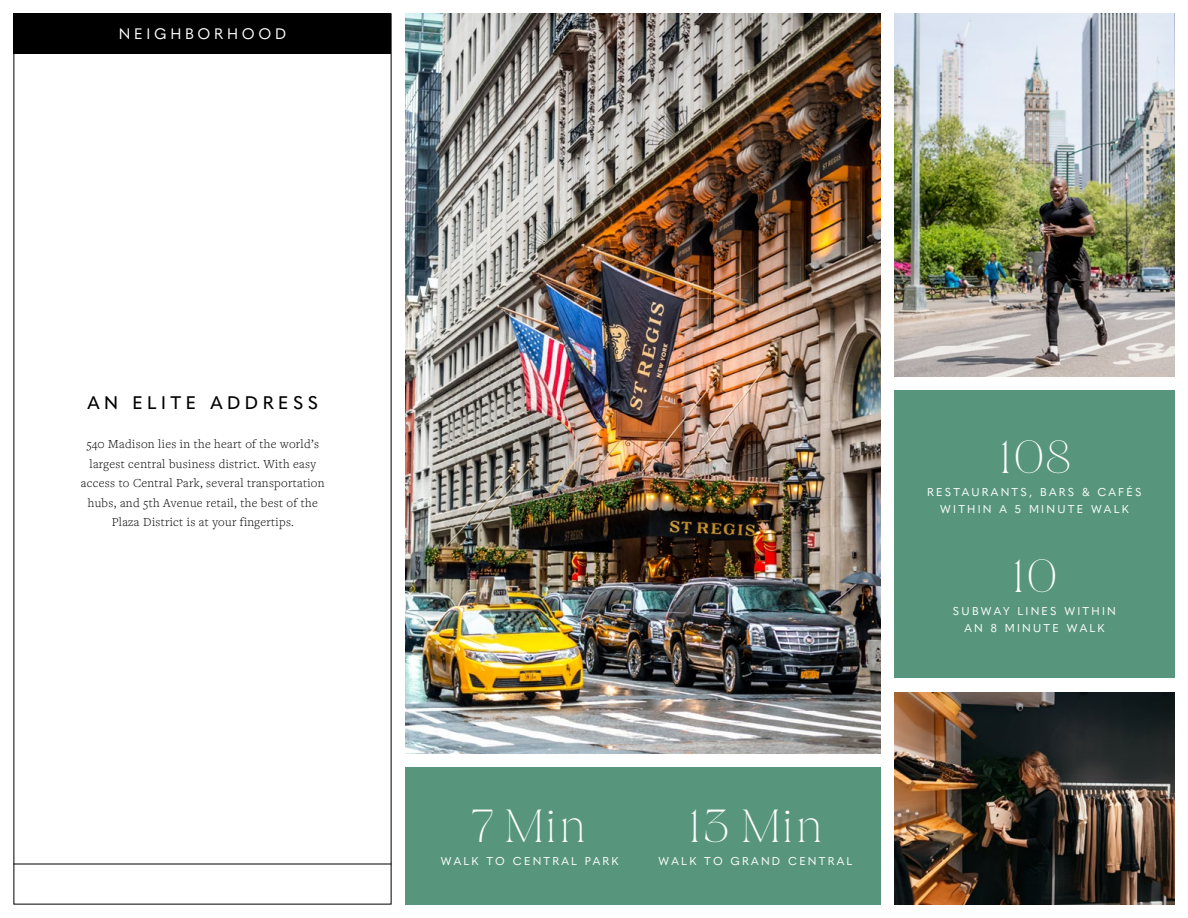
<style>
.page{position:relative;width:1188px;height:918px;background:#fff}
.page>*{position:absolute;margin:0;border:0;box-sizing:border-box;transform-origin:0 0}
.t1{font:100 45px "Joane";color:#fff}
.t2{font:500 18px "Quasimoda";letter-spacing:.25em;color:#000}
.t3{font:15px "Quasimoda";letter-spacing:.25em;color:#fff}
.t4{font:300 12.75px/19.5px "Freight Text Pro";letter-spacing:.025em;color:#000;text-align:center}
.t5{font:11.25px/16.5px "Quasimoda";letter-spacing:.2em;color:#fff;text-align:center}
</style>
<div class="page">
<div style="left:894px;top:390px;width:280px;height:288px;background:#57967d"></div>
<img style="left:405px;top:14px;width:476px;height:740px">
<img style="left:894px;top:14px;width:280px;height:363px">
<div style="left:405px;top:767px;width:476px;height:137px;background:#57967d"></div>
<hr style="left:14px;top:864px;width:378px;height:1px;background:#000">
<div style="left:14px;top:14px;width:378px;height:40px;background:#000"></div>
<img style="left:894px;top:692px;width:280px;height:212px">
<p class="t3" style="left:119px;top:23px;width:169px">NEIGHBORHOOD</p>
<h2 class="t2" style="left:87px;top:388px;width:232px">AN ELITE ADDRESS</h2>
<p class="t4" style="left:81px;top:434px;width:245px">540 Madison lies in the heart of the world’s largest central business district. With easy access to Central Park, several transportation hubs, and 5th Avenue retail, the best of the Plaza District is at your fingertips.</p>
<h1 class="t1" style="left:998px;top:431px;width:75px">108</h1>
<p class="t5" style="left:927px;top:484px;width:216px">RESTAURANTS, BARS &amp; CAFÉS<br>WITHIN A 5 MINUTE WALK</p>
<h1 class="t1" style="left:472px;top:800px;width:117px">7 Min</h1>
<p class="t5" style="left:441px;top:853px;width:179px">WALK TO CENTRAL PARK</p>
<h1 class="t1" style="left:687px;top:800px;width:139px">13 Min</h1>
<p class="t5" style="left:659px;top:853px;width:195px">WALK TO GRAND CENTRAL</p>
<h1 class="t1" style="left:1011px;top:550px;width:49px">10</h1>
<p class="t5" style="left:953px;top:602px;width:164px">SUBWAY LINES WITHIN<br>AN 8 MINUTE WALK</p>
</div>
